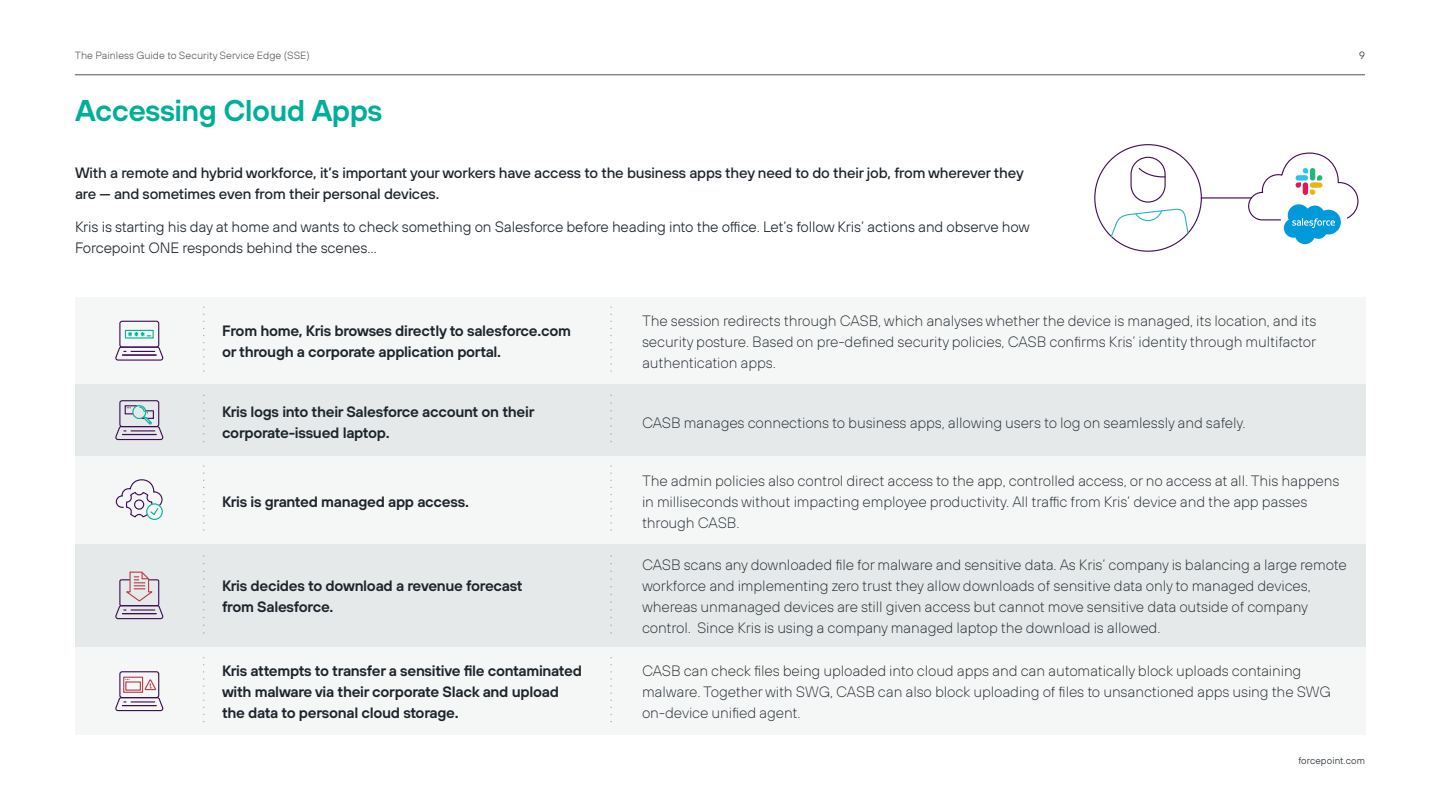
<style>
.page{position:relative;width:1440px;height:810px;background:#fff}
.page>*{position:absolute;margin:0;border:0;box-sizing:border-box;transform-origin:0 0}
.t1{font:600 30px "FP Sans";letter-spacing:-.02em;color:#00af9a}
.t2{font:200 15px/21px "FP Sans";letter-spacing:-.01em;color:#1d252c}
.t3{font:600 15px/21px "FP Sans";letter-spacing:-.02em;color:#1d252c}
.t4{font:500 15px/21px "FP Sans";letter-spacing:-.01em;color:#1d252c}
.t5{font:300 15px/21px "FP Sans";letter-spacing:-.01em;color:#1d252c}
.t6{font:300 10.5px "FP Sans";color:#53575a}
.t7{font:300 10.5px "FP Sans";color:#1d252c}
.t8{font:300 9.75px "FP Sans";letter-spacing:.01em;color:#1d252c}
</style>
<div class="page">
<hr style="left:75px;top:75px;width:1290px;height:1px;background:#53575a">
<div style="left:75px;top:297px;width:1290px;height:87px;background:#f5f6f6"></div>
<div style="left:75px;top:384px;width:1290px;height:72px;background:#e6e9e9"></div>
<div style="left:75px;top:543px;width:1290px;height:104px;background:#e6e9e9"></div>
<div style="left:75px;top:456px;width:1290px;height:87px;background:#f5f6f6"></div>
<div style="left:75px;top:647px;width:1290px;height:88px;background:#f5f6f6"></div>
<div style="left:125px;top:330px;width:29px;height:9px;border:1px solid #00b09b"></div>
<svg style="left:127px;top:331px;width:24px;height:6px"></svg>
<div style="left:119px;top:321px;width:40px;height:27px;border:1px solid #3d0d53;border-radius:2px"></div>
<svg style="left:115px;top:346px;width:48px;height:15px"></svg>
<svg style="left:115px;top:571px;width:48px;height:49px"></svg>
<div style="left:146px;top:503px;width:17px;height:17px;border:1px solid #00b09b;border-radius:50%"></div>
<svg style="left:115px;top:479px;width:48px;height:39px"></svg>
<div style="left:119px;top:671px;width:40px;height:27px;border:1px solid #3d0d53;border-radius:2px"></div>
<svg style="left:115px;top:697px;width:48px;height:15px"></svg>
<div style="left:123px;top:677px;width:20px;height:16px;border:1px solid #b63e4c"></div>
<div style="left:125px;top:681px;width:16px;height:10px;border:1px solid #b63e4c"></div>
<svg style="left:144px;top:679px;width:12px;height:12px"></svg>
<div style="left:119px;top:400px;width:40px;height:27px;border:1px solid #3d0d53;border-radius:2px"></div>
<svg style="left:115px;top:405px;width:48px;height:36px"></svg>
<svg style="left:203px;top:307px;width:1px;height:65px"></svg>
<svg style="left:203px;top:395px;width:2px;height:48px"></svg>
<svg style="left:203px;top:658px;width:1px;height:65px"></svg>
<svg style="left:610px;top:307px;width:2px;height:65px"></svg>
<svg style="left:610px;top:395px;width:2px;height:47px"></svg>
<svg style="left:203px;top:556px;width:2px;height:78px"></svg>
<svg style="left:610px;top:556px;width:2px;height:78px"></svg>
<svg style="left:203px;top:466px;width:1px;height:65px"></svg>
<svg style="left:610px;top:466px;width:2px;height:65px"></svg>
<svg style="left:610px;top:658px;width:2px;height:64px"></svg>
<svg style="left:1130px;top:156px;width:36px;height:47px"></svg>
<svg style="left:1110px;top:209px;width:79px;height:29px"></svg>
<svg style="left:1248px;top:152px;width:111px;height:92px"></svg>
<hr style="left:1201px;top:197px;width:50px;height:2px;background:#3d0d53">
<p class="t6" style="left:75px;top:49px;width:237px">The Painless Guide to Security Service Edge (SSE)</p>
<p class="t7" style="left:1359px;top:49px;width:7px">9</p>
<h1 class="t1" style="left:75px;top:91px;width:309px">Accessing Cloud Apps</h1>
<p class="t4" style="left:75px;top:162px;width:950px">With a remote and hybrid workforce, it’s important your workers have access to the business apps they need to do their job, from wherever they are — and sometimes even from their personal devices.</p>
<p class="t5" style="left:75px;top:216px;width:956px">Kris is starting his day at home and wants to check something on Salesforce before heading into the office. Let’s follow Kris’ actions and observe how<br>Forcepoint ONE responds behind the scenes…</p>
<p class="t3" style="left:222px;top:320px;width:351px">From home, Kris browses directly to salesforce.com or through a corporate application portal.</p>
<p class="t3" style="left:222px;top:401px;width:314px">Kris logs into their Salesforce account on their corporate-issued laptop.</p>
<p class="t3" style="left:222px;top:491px;width:248px">Kris is granted managed app access.</p>
<p class="t3" style="left:222px;top:575px;width:302px">Kris decides to download a revenue forecast from Salesforce.</p>
<p class="t3" style="left:222px;top:660px;width:362px">Kris attempts to transfer a sensitive file contaminated with malware via their corporate Slack and upload the data to personal cloud storage.</p>
<p class="t2" style="left:642px;top:310px;width:676px;text-align:justify">The session redirects through CASB, which analyses whether the device is managed, its location, and its security posture. Based on pre-defined security policies, CASB confirms Kris’ identity through multifactor authentication apps.</p>
<p class="t2" style="left:642px;top:412px;width:605px">CASB manages connections to business apps, allowing users to log on seamlessly and safely.</p>
<p class="t2" style="left:642px;top:470px;width:699px">The admin policies also control direct access to the app, controlled access, or no access at all. This happens in milliseconds without impacting employee productivity. All traffic from Kris’ device and the app passes through CASB.</p>
<p class="t2" style="left:642px;top:554px;width:706px">CASB scans any downloaded file for malware and sensitive data. As Kris’ company is balancing a large remote workforce and implementing zero trust they allow downloads of sensitive data only to managed devices, whereas unmanaged devices are still given access but cannot move sensitive data outside of company control. Since Kris is using a company managed laptop the download is allowed.</p>
<p class="t2" style="left:642px;top:660px;width:691px">CASB can check files being uploaded into cloud apps and can automatically block uploads containing malware. Together with SWG, CASB can also block uploading of files to unsanctioned apps using the SWG on-device unified agent.</p>
<p class="t8" style="left:1298px;top:755px;width:68px">forcepoint.com</p>
</div>
